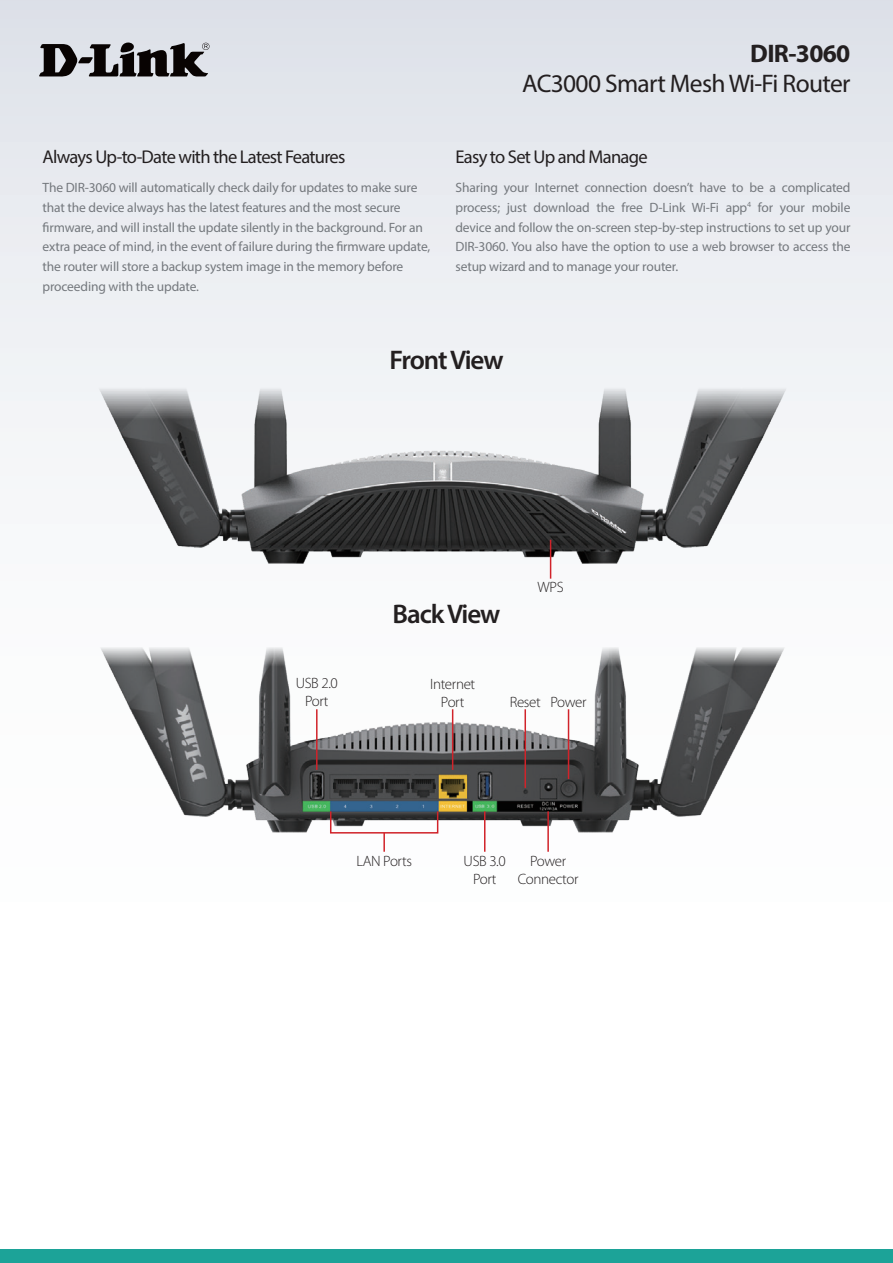
<style>
.page{position:relative;width:893px;height:1263px;background:#fff}
.page>*{position:absolute;margin:0;border:0;box-sizing:border-box;transform-origin:0 0}
.Image_Title{font:600 27px "Myriad Pro";letter-spacing:-.04em;color:#231f20}
.t1{font:25.5px "Myriad Pro";letter-spacing:-.025em;color:#231f20}
.t2{font:700 25.5px "Myriad Pro";letter-spacing:-.025em;color:#231f20}
.Description_Topic{font:18.6px "Myriad Pro";letter-spacing:-.04em;color:#231f20}
.Image_Caption{font:300 15px/18px "Myriad Pro";letter-spacing:-.025em;color:#231f20;text-align:center}
.Description_Topic-2{font:13.5px/20px "Myriad Pro";letter-spacing:-.01em;color:#74787d}
.Description_Text{font:13.5px/20px "Myriad Pro";letter-spacing:-.01em;color:#74787d;text-align:justify}
</style>
<div class="page">
<div style="left:0;top:1249px;width:893px;height:14px;background:#1ca398"></div>
<div style="left:0;top:0;width:893px;height:1100px;background:linear-gradient(to bottom,#e3e6ec,#fff)"></div>
<svg style="left:39px;top:43px;width:170px;height:34px;background:#6a696c"></svg>
<img style="left:98px;top:644px;width:689px;height:192px">
<div style="left:330px;top:811px;width:108px;height:22px;border:2px solid #d1232a"></div>
<svg style="left:383px;top:833px;width:2px;height:19px"></svg>
<hr style="left:524px;top:709px;width:2px;height:79px;background:#d1232a">
<hr style="left:452px;top:709px;width:1px;height:61px;background:#d1232a">
<img style="left:98px;top:386px;width:689px;height:181px">
<hr style="left:550px;top:540px;width:1px;height:39px;background:#d1232a">
<hr style="left:316px;top:709px;width:2px;height:61px;background:#d1232a">
<hr style="left:484px;top:811px;width:1px;height:41px;background:#d1232a">
<hr style="left:547px;top:811px;width:2px;height:41px;background:#d1232a">
<hr style="left:568px;top:709px;width:1px;height:70px;background:#d1232a">
<p class="Description_Topic" style="left:43px;top:145px;width:304px">Always Up-to-Date with the Latest Features</p>
<p class="Description_Topic-2" style="left:43px;top:177px;width:389px">The DIR-3060 will automatically check daily for updates to make sure that the device always has the latest features and the most secure firmware, and will install the update silently in the background. For an extra peace of mind, in the event of failure during the firmware update, the router will store a backup system image in the memory before proceeding with the update.</p>
<h2 class="t2" style="left:750px;top:36px;width:102px">DIR-3060</h2>
<h2 class="t1" style="left:522px;top:67px;width:330px">AC3000 Smart Mesh Wi-Fi Router</h2>
<p class="Description_Topic" style="left:455px;top:145px;width:194px">Easy to Set Up and Manage</p>
<p class="Description_Text" style="left:455px;top:177px;width:396px">Sharing your Internet connection doesn’t have to be a complicated process; just download the free D-Link Wi-Fi app<sup>4</sup> for your mobile device and follow the on-screen step-by-step instructions to set up your DIR-3060. You also have the option to use a web browser to access the setup wizard and to manage your router.</p>
<p class="Image_Title" style="left:389px;top:342px;width:116px">Front View</p>
<p class="Image_Caption" style="left:296px;top:674px;width:44px">USB 2.0</p>
<p class="Image_Caption" style="left:305px;top:692px;width:25px">Port</p>
<p class="Image_Title" style="left:392px;top:596px;width:110px">Back View</p>
<p class="Image_Caption" style="left:538px;top:579px;width:28px">WPS</p>
<p class="Image_Caption" style="left:430px;top:675px;width:47px">Internet<br>Port</p>
<p class="Image_Caption" style="left:510px;top:693px;width:32px">Reset</p>
<p class="Image_Caption" style="left:551px;top:693px;width:37px">Power</p>
<p class="Image_Caption" style="left:356px;top:852px;width:57px">LAN Ports</p>
<p class="Image_Caption" style="left:464px;top:852px;width:44px">USB 3.0</p>
<p class="Image_Caption" style="left:473px;top:870px;width:25px">Port</p>
<p class="Image_Caption" style="left:518px;top:852px;width:62px">Power<br>Connector</p>
</div>
